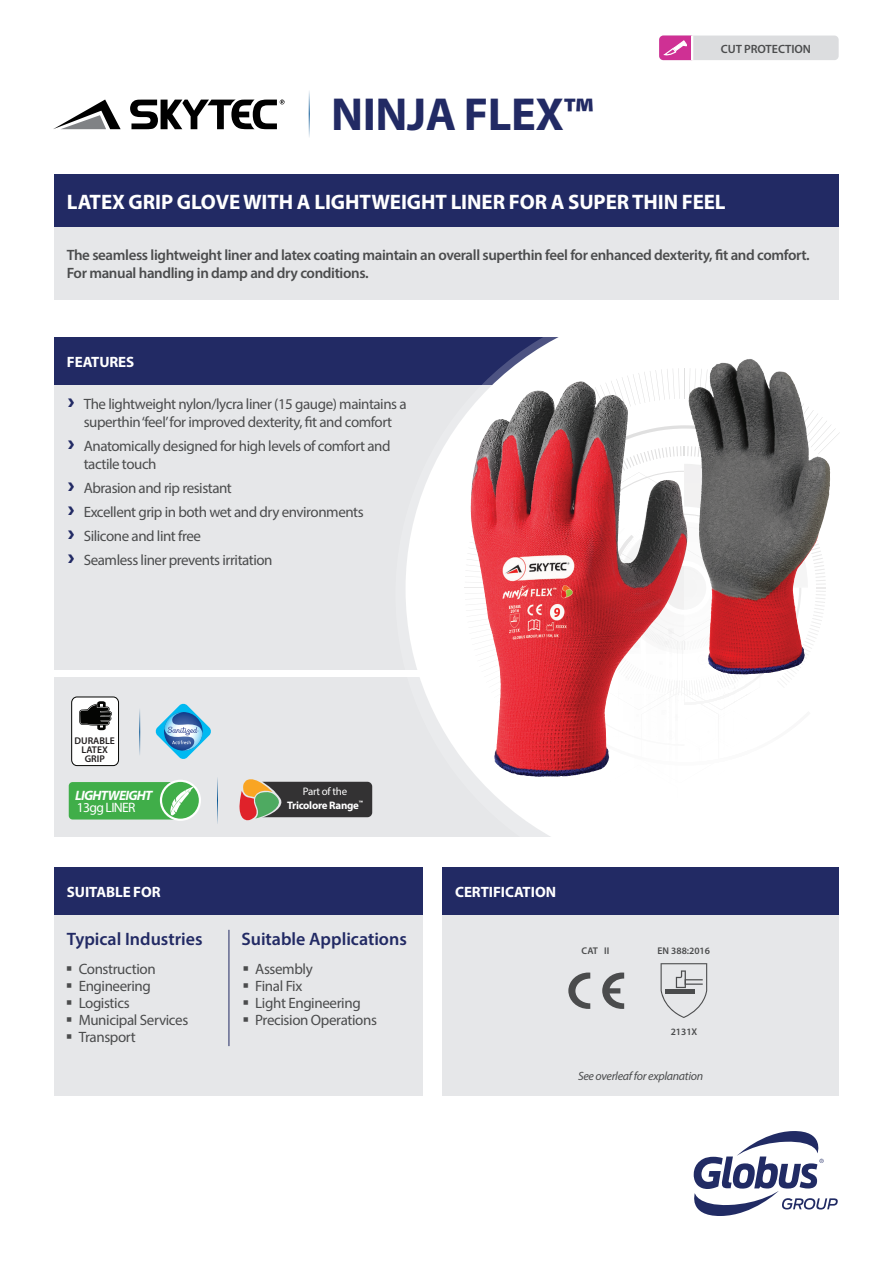
<style>
.page{position:relative;width:893px;height:1263px;background:#fff}
.page>*{position:absolute;margin:0;border:0;box-sizing:border-box;transform-origin:0 0}
.PRODUCT_NAME{font:700 46.5px "Myriad Pro";letter-spacing:-.01em;color:#222a64}
.SHORT_DESCRIPTION{font:700 21px "Myriad Pro";letter-spacing:-.005em;color:#fff}
.PANEL_SUB-HEAD{font:600 18px "Myriad Pro";color:#222a64}
.t1{font:15px/18px "Myriad Pro";letter-spacing:-.03em;color:#4b4c4d}
.LONG_DESCRIPTION{font:600 15px/18px "Myriad Pro";letter-spacing:-.025em;color:#4b4c4d}
.PANEL_HEADING{font:700 15px "Myriad Pro";letter-spacing:-.005em;color:#fff}
.t2{font:italic 700 13.65px "Myriad Pro";letter-spacing:-.05em;color:#fff}
.t3{font:13.65px "Myriad Pro";letter-spacing:-.05em;color:#fff}
.t4{font:600 12px "Myriad Pro";letter-spacing:-.005em;color:#4b4c4d}
.t5{font:italic 12px "Myriad Pro";letter-spacing:-.025em;color:#4b4c4d}
.t6{font:700 10.95px "Myriad Pro";letter-spacing:-.025em;color:#fff}
.t7{font:10.95px "Myriad Pro";letter-spacing:-.025em;color:#fff}
.CERTIFICATION_TEXT{font:600 9.75px "Myriad Pro";color:#4b4c4d}
.t8{font:600 9.75px/8.7px "Myriad Pro";color:#231f20;text-align:center}
</style>
<div class="page">
<div style="left:54px;top:385px;width:778px;height:285px;background:#e6e7e9"></div>
<div style="left:54px;top:677px;width:580px;height:160px;background:#e6e7e9"></div>
<div style="left:54px;top:337px;width:586px;height:48px;background:#222a64"></div>
<div style="left:54px;top:915px;width:368px;height:181px;background:#e6e7e9"></div>
<hr style="left:229px;top:930px;width:1px;height:116px;background:#222a64">
<div style="left:54px;top:867px;width:368px;height:48px;background:#222a64"></div>
<div style="left:442px;top:867px;width:397px;height:48px;background:#222a64"></div>
<svg style="left:405px;top:337px;width:356px;height:500px;fill:#fff"></svg>
<div style="left:635px;top:660px;width:9px;height:178px;background:#fff"></div>
<div style="left:618px;top:584px;width:18px;height:254px;background:#fff"></div>
<hr style="left:675px;top:678px;width:3px;height:160px;background:#231f20">
<hr style="left:669px;top:629px;width:3px;height:209px;background:#231f20">
<div style="left:658px;top:641px;width:8px;height:197px;background:#fff"></div>
<div style="left:646px;top:634px;width:18px;height:204px;background:#fff"></div>
<svg style="left:465px;top:368px;width:375px;height:450px"></svg>
<hr style="left:734px;top:579px;width:1px;height:128px;background:#231f20;border-radius:50%">
<hr style="left:733px;top:584px;width:1px;height:160px;background:#231f20;border-radius:50%">
<svg style="left:569px;top:539px;width:114px;height:115px;background:#b44b4f"></svg>
<div style="left:634px;top:695px;width:114px;height:114px;background:#fff;border-radius:50%"></div>
<svg style="left:53px;top:100px;width:68px;height:29px"></svg>
<svg style="left:130px;top:100px;width:155px;height:29px"></svg>
<hr style="left:309px;top:88px;width:1px;height:50px;background:#005292">
<div style="left:54px;top:174px;width:785px;height:53px;background:#222a64"></div>
<div style="left:442px;top:915px;width:397px;height:181px;background:#e6e7e9"></div>
<div style="left:72px;top:697px;width:47px;height:68px;background:#fff;border-radius:6px"></div>
<div style="left:71px;top:697px;width:48px;height:69px;border:1px solid #040503;border-radius:6px"></div>
<svg style="left:79px;top:701px;width:33px;height:29px"></svg>
<div style="left:659px;top:36px;width:180px;height:24px;background:#dcdddf;border-radius:4px"></div>
<svg style="left:659px;top:36px;width:34px;height:24px"></svg>
<svg style="left:693px;top:1131px;width:145px;height:85px"></svg>
<div style="left:54px;top:227px;width:785px;height:73px;background:#e6e7e9"></div>
<svg style="left:661px;top:963px;width:46px;height:55px"></svg>
<svg style="left:602px;top:972px;width:22px;height:37px"></svg>
<svg style="left:568px;top:972px;width:22px;height:37px"></svg>
<div style="left:69px;top:782px;width:114px;height:37px;background:#40ae49;border-radius:4px"></div>
<svg style="left:161px;top:781px;width:39px;height:39px"></svg>
<svg style="left:168px;top:785px;width:28px;height:34px"></svg>
<div style="left:160px;top:780px;width:41px;height:41px;border:2px solid #fff;border-radius:50%"></div>
<hr style="left:139px;top:707px;width:1px;height:49px;background:#005292">
<hr style="left:217px;top:775px;width:1px;height:49px;background:#005292">
<svg style="left:156px;top:704px;width:55px;height:55px"></svg>
<div style="left:259px;top:782px;width:113px;height:35px;background:#333233;border-radius:5px"></div>
<svg style="left:239px;top:779px;width:47px;height:42px"></svg>
<img style="left:525px;top:382px;width:53px;height:28px">
<img style="left:710px;top:359px;width:39px;height:30px">
<p class="PRODUCT_NAME" style="left:331px;top:84px;width:264px">NINJA FLEX™</p>
<p class="t4" style="left:744px;top:39px;width:92px">CUT PROTECTION</p>
<p class="t4" style="left:721px;top:41px;width:92px">CUT PROTECTION</p>
<p class="SHORT_DESCRIPTION" style="left:67px;top:188px;width:660px">LATEX GRIP GLOVE WITH A LIGHTWEIGHT LINER FOR A SUPER THIN FEEL</p>
<p class="LONG_DESCRIPTION" style="left:67px;top:246px;width:745px">The seamless lightweight liner and latex coating maintain an overall superthin feel for enhanced dexterity, fit and comfort.<br>For manual handling in damp and dry conditions.</p>
<p class="PANEL_HEADING" style="left:67px;top:352px;width:69px">FEATURES</p>
<p class="t1" style="left:84px;top:395px;width:324px">The lightweight nylon/lycra liner (15 gauge) maintains a superthin ‘feel’ for improved dexterity, fit and comfort</p>
<p class="t1" style="left:84px;top:437px;width:308px">Anatomically designed for high levels of comfort and tactile touch</p>
<p class="t1" style="left:84px;top:479px;width:150px">Abrasion and rip resistant</p>
<p class="t1" style="left:84px;top:503px;width:281px">Excellent grip in both wet and dry environments</p>
<p class="t1" style="left:84px;top:527px;width:119px">Silicone and lint free</p>
<p class="t1" style="left:84px;top:551px;width:190px">Seamless liner prevents irritation</p>
<p class="t8" style="left:75px;top:736px;width:42px">DURABLE<br>LATEX<br>GRIP</p>
<p class="t2" style="left:75px;top:786px;width:79px">LIGHTWEIGHT</p>
<p class="t3" style="left:77px;top:799px;width:60px">13gg LINER</p>
<p class="t7" style="left:303px;top:785px;width:46px">Part of the</p>
<p class="t6" style="left:287px;top:798px;width:77px">Tricolore Range<sup>™</sup></p>
<p class="PANEL_HEADING" style="left:67px;top:882px;width:95px">SUITABLE FOR</p>
<p class="PANEL_HEADING" style="left:455px;top:882px;width:102px">CERTIFICATION</p>
<p class="PANEL_SUB-HEAD" style="left:67px;top:928px;width:137px">Typical Industries</p>
<p class="PANEL_SUB-HEAD" style="left:241px;top:928px;width:167px">Suitable Applications</p>
<p class="t1" style="left:79px;top:960px;width:78px">Construction</p>
<p class="t1" style="left:79px;top:977px;width:74px">Engineering</p>
<p class="t1" style="left:79px;top:994px;width:52px">Logistics</p>
<p class="t1" style="left:79px;top:1011px;width:111px">Municipal Services</p>
<p class="t1" style="left:79px;top:1028px;width:59px">Transport</p>
<p class="t1" style="left:255px;top:960px;width:59px">Assembly</p>
<p class="t1" style="left:255px;top:977px;width:49px">Final Fix</p>
<p class="t1" style="left:255px;top:994px;width:107px">Light Engineering</p>
<p class="t1" style="left:255px;top:1011px;width:123px">Precision Operations</p>
<p class="CERTIFICATION_TEXT" style="left:582px;top:944px;width:18px">CAT</p>
<p class="CERTIFICATION_TEXT" style="left:604px;top:944px;width:7px">II</p>
<p class="CERTIFICATION_TEXT" style="left:658px;top:944px;width:54px">EN 388:2016</p>
<p class="CERTIFICATION_TEXT" style="left:671px;top:1025px;width:28px">2131X</p>
<p class="t5" style="left:578px;top:1068px;width:127px">See overleaf for explanation</p>
</div>
